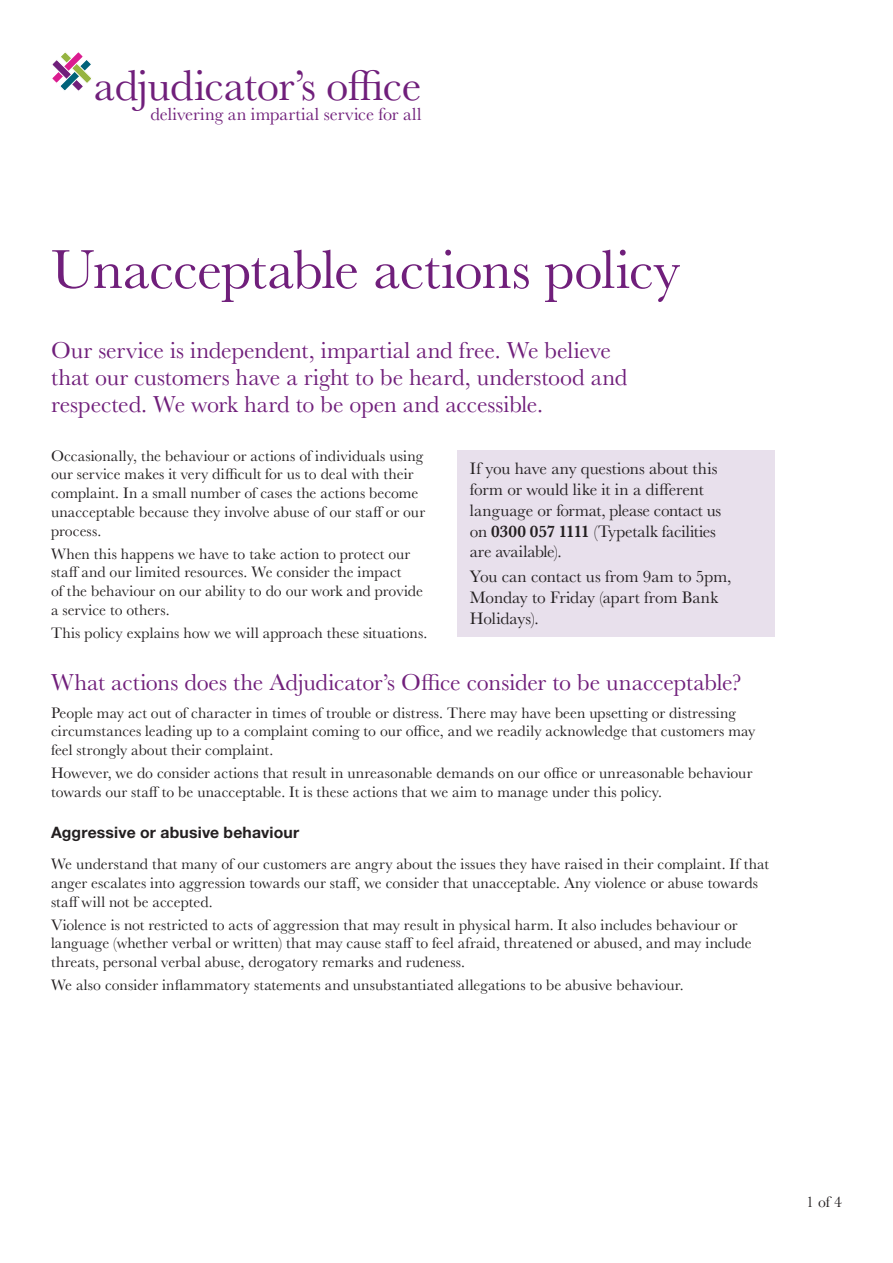
<style>
.page{position:relative;width:893px;height:1263px;background:#fff}
.page>*{position:absolute;margin:0;border:0;box-sizing:border-box;transform-origin:0 0}
.Heading_1{font:57px "Baskerville";letter-spacing:-.01em;color:#701f7b}
.t1{font:44.85px "Baskerville";letter-spacing:-.015em;color:#701f7b}
.Intro_heading{font:24px/27px "Baskerville";letter-spacing:-.005em;color:#701f7b}
.Heading_2{font:24px "Baskerville";letter-spacing:-.005em;color:#701f7b}
.t2{font:18.3px "Baskerville";color:#701f7b}
.Body_copy{font:17.25px/20.7px "Baskerville";letter-spacing:-.01em;color:#231f20}
.Body_copy-2{font:15.75px/18.8px "Baskerville";letter-spacing:.005em;color:#231f20}
.Heading_3{font:700 15.75px "Helvetica Neue";letter-spacing:.01em;color:#231f20}
.s1{font-weight:600}
</style>
<div class="page">
<svg style="left:52px;top:52px;width:39px;height:39px"></svg>
<div style="left:457px;top:450px;width:317px;height:186px;background:#e8e0ec"></div>
<p class="t1" style="left:94px;top:57px;width:329px">adjudicator’s office</p>
<p class="t2" style="left:151px;top:103px;width:272px">delivering an impartial service for all</p>
<p class="Heading_1" style="left:51px;top:233px;width:630px">Unacceptable actions policy</p>
<p class="Intro_heading" style="left:51px;top:337px;width:578px">Our service is independent, impartial and free. We believe that our customers have a right to be heard, understood and respected. We work hard to be open and accessible.</p>
<p class="Body_copy-2" style="left:51px;top:446px;width:376px">Occasionally, the behaviour or actions of individuals using our service makes it very difficult for us to deal with their complaint. In a small number of cases the actions become unacceptable because they involve abuse of our staff or our process.</p>
<p class="Body_copy-2" style="left:51px;top:544px;width:373px">When this happens we have to take action to protect our staff and our limited resources. We consider the impact<br>of the behaviour on our ability to do our work and provide a service to others.</p>
<p class="Body_copy-2" style="left:51px;top:624px;width:378px">This policy explains how we will approach these situations.</p>
<p class="Heading_2" style="left:51px;top:667px;width:692px">What actions does the Adjudicator’s Office consider to be unacceptable?</p>
<p class="Body_copy-2" style="left:51px;top:703px;width:706px">People may act out of character in times of trouble or distress. There may have been upsetting or distressing circumstances leading up to a complaint coming to our office, and we readily acknowledge that customers may feel strongly about their complaint.</p>
<p class="Body_copy-2" style="left:51px;top:764px;width:703px">However, we do consider actions that result in unreasonable demands on our office or unreasonable behaviour towards our staff to be unacceptable. It is these actions that we aim to manage under this policy.</p>
<p class="Heading_3" style="left:51px;top:822px;width:250px">Aggressive or abusive behaviour</p>
<p class="Body_copy-2" style="left:51px;top:855px;width:720px">We understand that many of our customers are angry about the issues they have raised in their complaint. If that anger escalates into aggression towards our staff, we consider that unacceptable. Any violence or abuse towards staff will not be accepted.</p>
<p class="Body_copy-2" style="left:51px;top:915px;width:702px">Violence is not restricted to acts of aggression that may result in physical harm. It also includes behaviour or language (whether verbal or written) that may cause staff to feel afraid, threatened or abused, and may include threats, personal verbal abuse, derogatory remarks and rudeness.</p>
<p class="Body_copy-2" style="left:51px;top:976px;width:634px">We also consider inflammatory statements and unsubstantiated allegations to be abusive behaviour.</p>
<p class="Body_copy" style="left:470px;top:459px;width:253px">If you have any questions about this form or would like it in a different language or format, please contact us on <span class="s1">0300 057 1111</span> (Typetalk facilities are available).</p>
<p class="Body_copy" style="left:470px;top:566px;width:263px">You can contact us from 9am to 5pm,<br>Monday to Friday (apart from Bank<br>Holidays).</p>
<p class="Body_copy-2" style="left:806px;top:1192px;width:37px">1 of 4</p>
</div>
